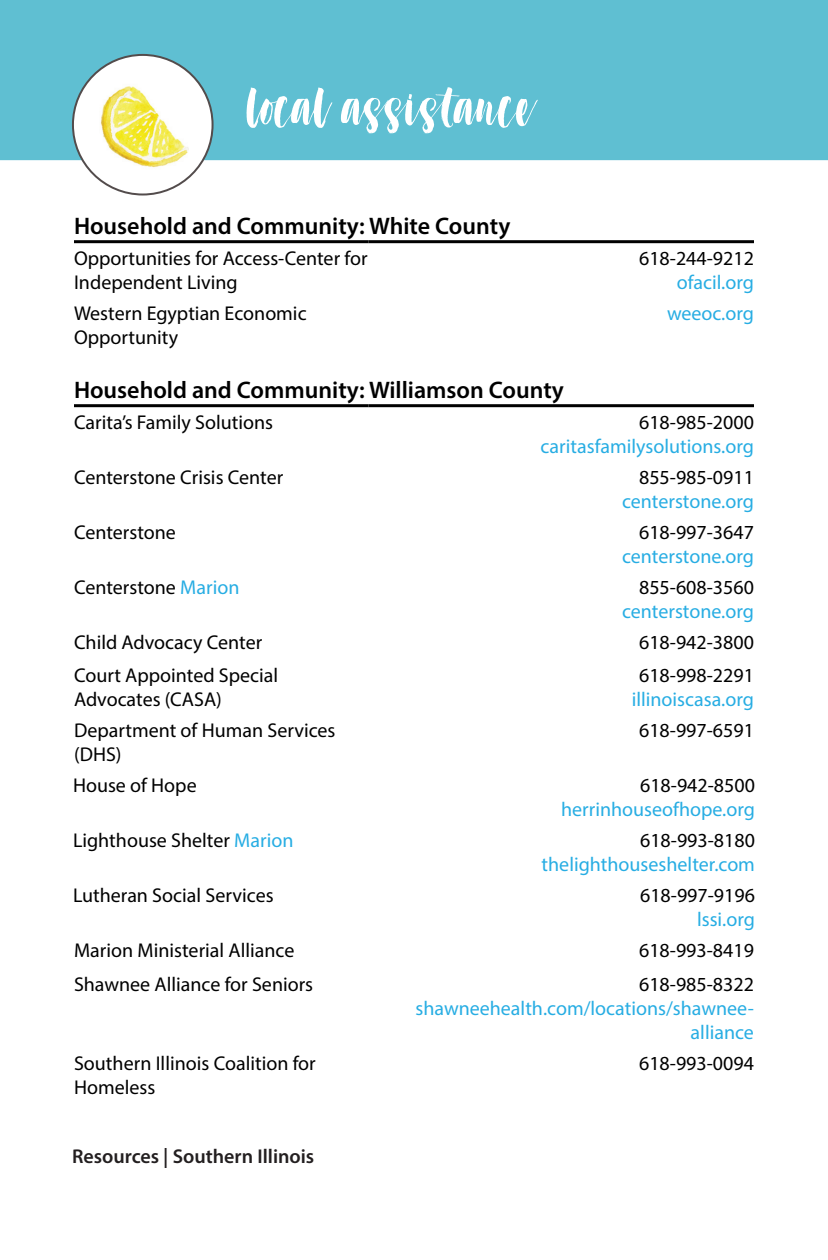
<style>
.page{position:relative;width:828px;height:1260px;background:#fff}
.page>*{position:absolute;margin:0;border:0;box-sizing:border-box;transform-origin:0 0}
.t1{font:60px "Dont Click Me DEMO";color:#fff}
.t2{font:600 24px "Myriad Pro";color:#000}
.t3{font:20px/24px "Myriad Pro";color:#000}
.t4{font:20px/24px "Myriad Pro";color:#27ade3;text-align:center}
.t5{font:600 20px "Myriad Pro";color:#231f20}
.s1{color:#27ade3}
.s2{color:#000}
</style>
<div class="page">
<hr style="left:74px;top:240px;width:295px;height:3px;background:#000">
<hr style="left:369px;top:240px;width:385px;height:3px;background:#000">
<hr style="left:74px;top:404px;width:295px;height:3px;background:#000">
<hr style="left:369px;top:404px;width:385px;height:3px;background:#000">
<div style="left:1px;top:1px;width:826px;height:158px;background:#5fbfd2"></div>
<div style="left:0;top:0;width:828px;height:160px;border:2px solid #5fbfd2"></div>
<div style="left:73px;top:55px;width:140px;height:140px;background:#fff;border-radius:50%"></div>
<img style="left:101px;top:86px;width:88px;height:82px">
<p class="t1" style="left:246px;top:84px;width:288px">local assistance</p>
<p class="t2" style="left:74px;top:210px;width:438px">Household and Community: White County</p>
<p class="t3" style="left:74px;top:246px;width:295px">Opportunities for Access-Center for<br>Independent Living</p>
<p class="t3" style="left:639px;top:246px;width:116px;text-align:right">618-244-9212 <span class="s1">ofacil.org</span></p>
<p class="t3" style="left:74px;top:301px;width:234px">Western Egyptian Economic<br>Opportunity</p>
<p class="t4" style="left:667px;top:301px;width:88px">weeoc.org</p>
<p class="t2" style="left:74px;top:374px;width:491px">Household and Community: Williamson County</p>
<p class="t3" style="left:74px;top:410px;width:201px">Carita’s Family Solutions</p>
<p class="t3" style="left:639px;top:410px;width:116px">618-985-2000</p>
<p class="t4" style="left:541px;top:434px;width:215px">caritasfamilysolutions.org</p>
<p class="t3" style="left:74px;top:465px;width:211px">Centerstone Crisis Center</p>
<p class="t3" style="left:639px;top:465px;width:116px">855-985-0911</p>
<p class="t4" style="left:622px;top:489px;width:133px">centerstone.org</p>
<p class="t3" style="left:74px;top:520px;width:103px">Centerstone</p>
<p class="t3" style="left:639px;top:520px;width:116px">618-997-3647</p>
<p class="t4" style="left:622px;top:544px;width:133px">centerstone.org</p>
<p class="t3" style="left:74px;top:575px;width:167px">Centerstone <span class="s1">Marion</span></p>
<p class="t3" style="left:639px;top:575px;width:116px">855-608-3560</p>
<p class="t4" style="left:622px;top:599px;width:133px">centerstone.org</p>
<p class="t3" style="left:74px;top:630px;width:190px">Child Advocacy Center</p>
<p class="t3" style="left:639px;top:630px;width:116px">618-942-3800</p>
<p class="t3" style="left:74px;top:663px;width:206px">Court Appointed Special<br>Advocates (CASA)</p>
<p class="t4" style="left:632px;top:663px;width:124px"><span class="s2">618-998-2291 </span>illinoiscasa.org</p>
<p class="t3" style="left:74px;top:718px;width:263px">Department of Human Services (DHS)</p>
<p class="t3" style="left:639px;top:718px;width:116px">618-997-6591</p>
<p class="t3" style="left:73px;top:773px;width:125px">House of Hope</p>
<p class="t3" style="left:640px;top:773px;width:116px">618-942-8500</p>
<p class="t4" style="left:561px;top:797px;width:195px">herrinhouseofhope.org</p>
<p class="t3" style="left:73px;top:828px;width:222px">Lighthouse Shelter <span class="s1">Marion</span></p>
<p class="t3" style="left:640px;top:828px;width:116px">618-993-8180</p>
<p class="t4" style="left:542px;top:852px;width:215px">thelighthouseshelter.com</p>
<p class="t3" style="left:73px;top:883px;width:202px">Lutheran Social Services</p>
<p class="t3" style="left:640px;top:883px;width:116px">618-997-9196</p>
<p class="t4" style="left:697px;top:907px;width:59px">lssi.org</p>
<p class="t3" style="left:74px;top:938px;width:222px">Marion Ministerial Alliance</p>
<p class="t3" style="left:639px;top:938px;width:116px">618-993-8419</p>
<p class="t3" style="left:74px;top:972px;width:241px">Shawnee Alliance for Seniors</p>
<p class="t3" style="left:639px;top:972px;width:116px">618-985-8322</p>
<p class="t4" style="left:416px;top:996px;width:340px;text-align:right">shawneehealth.com/locations/shawnee&shy;alliance</p>
<p class="t3" style="left:74px;top:1051px;width:243px">Southern Illinois Coalition for<br>Homeless</p>
<p class="t3" style="left:639px;top:1051px;width:116px">618-993-0094</p>
<p class="t5" style="left:72px;top:1144px;width:244px">Resources | Southern Illinois</p>
</div>
